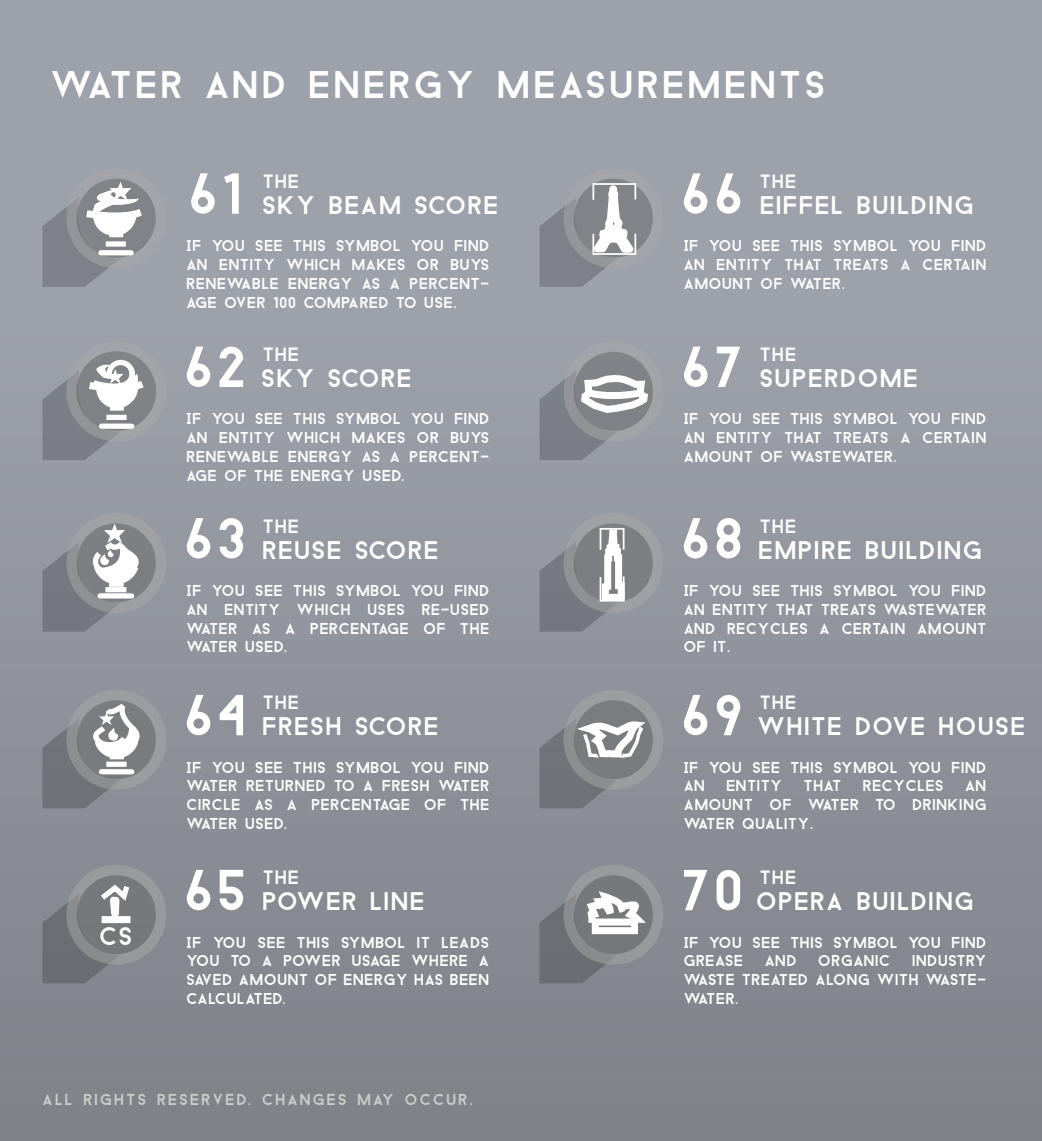
<style>
.page{position:relative;width:1042px;height:1141px;background:#9da1aa}
.page>*{position:absolute;margin:0;border:0;box-sizing:border-box;transform-origin:0 0}
.t1{font:57.75px "Baron Neue";letter-spacing:.02em;color:#fff}
.t2{font:38.5px "Baron Neue";letter-spacing:.05em;color:#fff}
.t3{font:25.55px "Baron Neue";letter-spacing:.02em;color:#fff}
.t4{font:19.25px "Baron Neue";letter-spacing:.02em;color:#fff}
.t5{font:15.92px "Baron Neue";letter-spacing:.1em;color:#ccc}
.t6{font:15.75px/18.9px "Baron Neue";color:#fff;text-align:justify}
</style>
<div class="page">
<div style="left:0;top:321px;width:1042px;height:820px;background:linear-gradient(to bottom,#9da1aa,#7f8187)"></div>
<svg style="left:76px;top:178px;width:80px;height:80px"></svg>
<div style="left:66px;top:168px;width:100px;height:100px;border:10px solid #aaa;border-radius:50%"></div>
<div style="left:573px;top:178px;width:80px;height:80px;background:#818388;border-radius:50%"></div>
<div style="left:563px;top:168px;width:100px;height:100px;border:10px solid #aaa;border-radius:50%"></div>
<div style="left:66px;top:342px;width:100px;height:99px;border:10px solid #aaa;border-radius:50%"></div>
<div style="left:573px;top:352px;width:80px;height:79px;background:#818287;border-radius:50%"></div>
<div style="left:563px;top:342px;width:100px;height:99px;border:10px solid #aaa;border-radius:50%"></div>
<div style="left:76px;top:523px;width:80px;height:80px;background:#7d7f83;border-radius:50%"></div>
<div style="left:76px;top:351px;width:80px;height:80px;background:#818387;border-radius:50%"></div>
<div style="left:66px;top:513px;width:100px;height:100px;border:10px solid #aaa;border-radius:50%"></div>
<div style="left:563px;top:513px;width:100px;height:100px;border:10px solid #aaa;border-radius:50%"></div>
<div style="left:76px;top:700px;width:80px;height:80px;background:#7a7b7f;border-radius:50%"></div>
<div style="left:66px;top:690px;width:100px;height:100px;border:10px solid #aaa;border-radius:50%"></div>
<div style="left:76px;top:875px;width:80px;height:80px;background:#76787b;border-radius:50%"></div>
<div style="left:66px;top:865px;width:100px;height:100px;border:10px solid #aaa;border-radius:50%"></div>
<div style="left:573px;top:875px;width:80px;height:80px;background:#77787c;border-radius:50%"></div>
<div style="left:563px;top:865px;width:100px;height:100px;border:10px solid #aaa;border-radius:50%"></div>
<svg style="left:539px;top:182px;width:104px;height:105px"></svg>
<svg style="left:539px;top:686px;width:125px;height:122px"></svg>
<div style="left:592px;top:233px;width:44px;height:22px;border:2px solid #fff"></div>
<div style="left:592px;top:183px;width:44px;height:18px;border:2px solid #fff"></div>
<svg style="left:539px;top:370px;width:113px;height:262px"></svg>
<div style="left:599px;top:528px;width:25px;height:23px;border:2px solid #fff"></div>
<svg style="left:539px;top:893px;width:115px;height:90px"></svg>
<div style="left:592px;top:918px;width:46px;height:16px;border:7px solid #fff"></div>
<svg style="left:42px;top:880px;width:91px;height:103px"></svg>
<div style="left:102px;top:916px;width:28px;height:7px;background:#fff"></div>
<svg style="left:42px;top:357px;width:110px;height:103px"></svg>
<svg style="left:42px;top:521px;width:107px;height:111px"></svg>
<svg style="left:42px;top:182px;width:108px;height:105px"></svg>
<svg style="left:42px;top:703px;width:106px;height:105px"></svg>
<h2 class="t2" style="left:52px;top:62px;width:778px">WATER AND ENERGY MEASUREMENTS</h2>
<h1 class="t1" style="left:191px;top:160px;width:57px">61</h1>
<p class="t4" style="left:264px;top:170px;width:38px">THE</p>
<h3 class="t3" style="left:263px;top:190px;width:238px">SKY BEAM SCORE</h3>
<h1 class="t1" style="left:684px;top:160px;width:66px">66</h1>
<p class="t4" style="left:761px;top:170px;width:38px">THE</p>
<h3 class="t3" style="left:761px;top:190px;width:216px">EIFFEL BUILDING</h3>
<p class="t6" style="left:187px;top:237px;width:305px">IF YOU SEE THIS SYMBOL YOU FIND AN ENTITY WHICH MAKES OR BUYS RENEWABLE ENERGY AS A PERCENT-AGE OVER 100 COMPARED TO USE.</p>
<p class="t6" style="left:684px;top:237px;width:305px">IF YOU SEE THIS SYMBOL YOU FIND AN ENTITY THAT TREATS A CERTAIN AMOUNT OF WATER.</p>
<h1 class="t1" style="left:187px;top:334px;width:66px">62</h1>
<p class="t4" style="left:264px;top:343px;width:38px">THE</p>
<h3 class="t3" style="left:262px;top:363px;width:153px">SKY SCORE</h3>
<h1 class="t1" style="left:684px;top:334px;width:66px">67</h1>
<p class="t4" style="left:761px;top:343px;width:38px">THE</p>
<h3 class="t3" style="left:761px;top:363px;width:161px">SUPERDOME</h3>
<p class="t6" style="left:187px;top:410px;width:305px">IF YOU SEE THIS SYMBOL YOU FIND AN ENTITY WHICH MAKES OR BUYS RENEWABLE ENERGY AS A PERCENT-AGE OF THE ENERGY USED.</p>
<p class="t6" style="left:684px;top:410px;width:305px">IF YOU SEE THIS SYMBOL YOU FIND AN ENTITY THAT TREATS A CERTAIN AMOUNT OF WASTEWATER.</p>
<h1 class="t1" style="left:187px;top:505px;width:66px">63</h1>
<p class="t4" style="left:264px;top:515px;width:38px">THE</p>
<h3 class="t3" style="left:263px;top:535px;width:179px">REUSE SCORE</h3>
<h1 class="t1" style="left:684px;top:505px;width:66px">68</h1>
<p class="t4" style="left:761px;top:515px;width:38px">THE</p>
<h3 class="t3" style="left:759px;top:535px;width:226px">EMPIRE BUILDING</h3>
<p class="t6" style="left:187px;top:581px;width:305px">IF YOU SEE THIS SYMBOL YOU FIND AN ENTITY WHICH USES RE-USED WATER AS A PERCENTAGE OF THE WATER USED.</p>
<p class="t6" style="left:684px;top:581px;width:305px">IF YOU SEE THIS SYMBOL YOU FIND AN ENTITY THAT TREATS WASTEWATER AND RECYCLES A CERTAIN AMOUNT OF IT.</p>
<h1 class="t1" style="left:187px;top:682px;width:66px">64</h1>
<p class="t4" style="left:264px;top:692px;width:38px">THE</p>
<h3 class="t3" style="left:263px;top:712px;width:179px">FRESH SCORE</h3>
<h1 class="t1" style="left:684px;top:682px;width:66px">69</h1>
<p class="t4" style="left:761px;top:692px;width:38px">THE</p>
<h3 class="t3" style="left:758px;top:712px;width:271px">WHITE DOVE HOUSE</h3>
<p class="t6" style="left:187px;top:758px;width:305px">IF YOU SEE THIS SYMBOL YOU FIND WATER RETURNED TO A FRESH WATER CIRCLE AS A PERCENTAGE OF THE WATER USED.</p>
<p class="t6" style="left:684px;top:758px;width:305px">IF YOU SEE THIS SYMBOL YOU FIND<br>AN</p>
<p class="t6" style="left:684px;top:777px;width:305px;text-indent:281px">AN AMOUNT OF WATER TO DRINKING WATER QUALITY.</p>
<p class="t6" style="left:727px;top:777px;width:58px">ENTITY</p>
<p class="t6" style="left:804px;top:777px;width:40px">THAT</p>
<p class="t6" style="left:863px;top:777px;width:83px">RECYCLES</p>
<h1 class="t1" style="left:187px;top:857px;width:66px">65</h1>
<p class="t4" style="left:264px;top:867px;width:38px">THE</p>
<h3 class="t3" style="left:263px;top:887px;width:165px">POWER LINE</h3>
<h1 class="t1" style="left:684px;top:857px;width:66px">70</h1>
<p class="t4" style="left:761px;top:867px;width:38px">THE</p>
<h3 class="t3" style="left:757px;top:887px;width:220px">OPERA BUILDING</h3>
<h3 class="t3" style="left:100px;top:922px;width:36px">CS</h3>
<p class="t6" style="left:187px;top:933px;width:305px">IF YOU SEE THIS SYMBOL IT LEADS YOU TO A POWER USAGE WHERE A SAVED AMOUNT OF ENERGY HAS BEEN CALCULATED.</p>
<p class="t6" style="left:684px;top:933px;width:305px">IF YOU SEE THIS SYMBOL YOU FIND<br>GREASE</p>
<p class="t6" style="left:684px;top:952px;width:305px;text-indent:228px">INDUSTRY WASTE TREATED ALONG WITH WASTE-WATER.</p>
<p class="t6" style="left:765px;top:952px;width:34px">AND</p>
<p class="t6" style="left:819px;top:952px;width:74px">ORGANIC</p>
<p class="t5" style="left:43px;top:1090px;width:433px">ALL RIGHTS RESERVED. CHANGES MAY OCCUR.</p>
</div>
